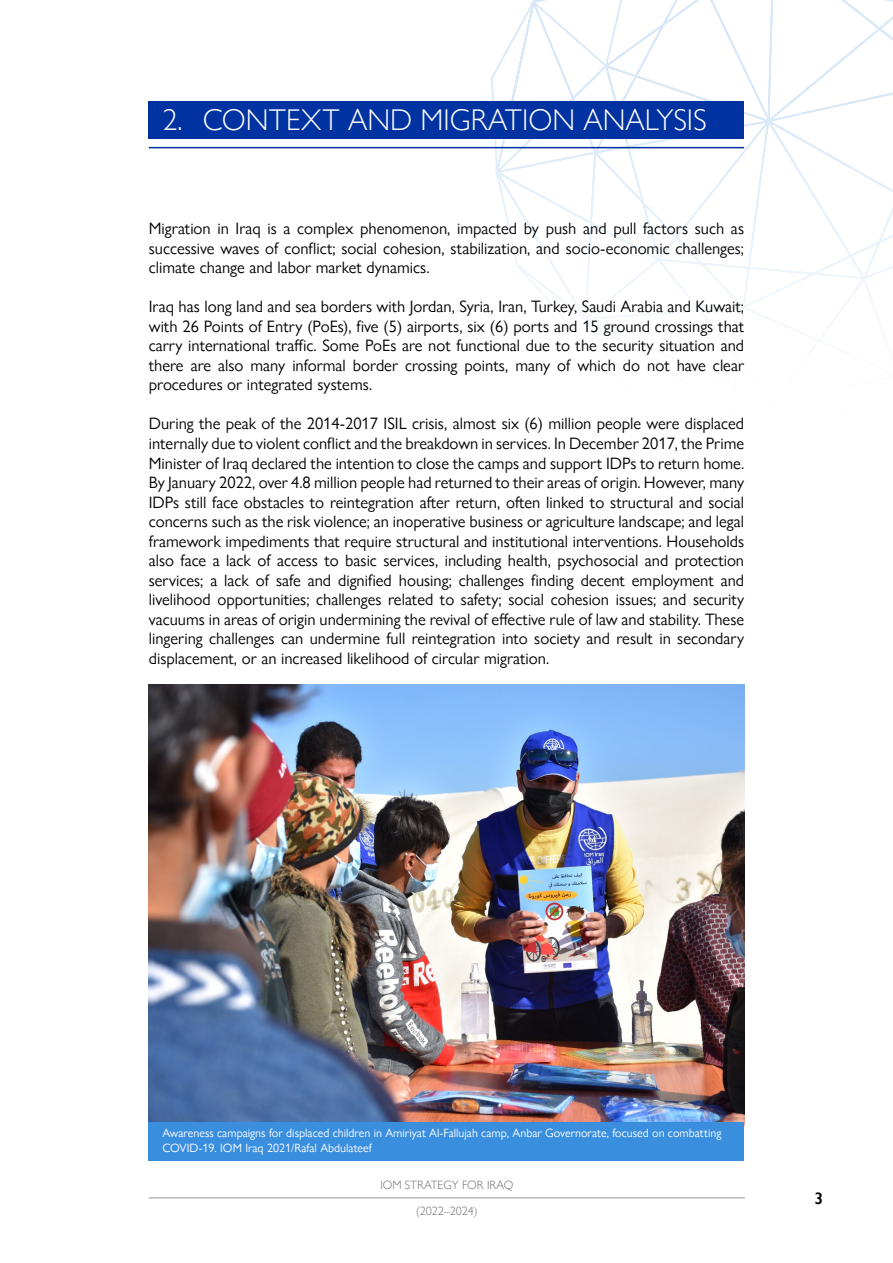
<style>
.page{position:relative;width:893px;height:1263px;background:#fff}
.page>*{position:absolute;margin:0;border:0;box-sizing:border-box;transform-origin:0 0}
.t1{font:300 30px "Gill Sans Nova";color:#fff}
.t2{font:16.5px/19.5px "Gill Sans Nova";color:#000;text-align:justify}
.t3{font:600 16.5px "Gill Sans Nova";color:#000}
.t4{font:12px/14.4px "Gill Sans Nova";color:#fff}
.t5{font:300 12px "Gill Sans Nova";color:#6d6e71}
</style>
<div class="page">
<hr style="left:149px;top:1197px;width:596px;height:1px;background:#939598">
<svg style="left:490px;top:0;width:403px;height:319px"></svg>
<div style="left:149px;top:101px;width:595px;height:37px;background:#0033a1"></div>
<hr style="left:149px;top:147px;width:595px;height:1px;background:#0033a1">
<img style="left:149px;top:685px;width:595px;height:437px">
<div style="left:149px;top:1122px;width:595px;height:38px;background:#3a8ede"></div>
<h1 class="t1" style="left:162px;top:101px;width:546px">2. CONTEXT AND MIGRATION ANALYSIS</h1>
<p class="t2" style="left:149px;top:219px;width:597px">Migration in Iraq is a complex phenomenon, impacted by push and pull factors such as successive waves of conflict; social cohesion, stabilization, and socio-economic challenges; climate change and labor market dynamics.</p>
<p class="t2" style="left:149px;top:297px;width:597px">Iraq has long land and sea borders with Jordan, Syria, Iran, Turkey, Saudi Arabia and Kuwait; with 26 Points of Entry (PoEs), five (5) airports, six (6) ports and 15 ground crossings that carry international traffic. Some PoEs are not functional due to the security situation and there are also many informal border crossing points, many of which do not have clear procedures or integrated systems.</p>
<p class="t2" style="left:149px;top:414px;width:597px">During the peak of the 2014-2017 ISIL crisis, almost six (6) million people were displaced internally due to violent conflict and the breakdown in services. In December 2017, the Prime Minister of Iraq declared the intention to close the camps and support IDPs to return home.<br>By January 2022, over 4.8 million people had returned to their areas of origin. However, many IDPs still face obstacles to reintegration after return, often linked to structural and social concerns such as the risk violence; an inoperative business or agriculture landscape; and legal framework impediments that require structural and institutional interventions. Households also face a lack of access to basic services, including health, psychosocial and protection services; a lack of safe and dignified housing; challenges finding decent employment and livelihood opportunities; challenges related to safety; social cohesion issues; and security vacuums in areas of origin undermining the revival of effective rule of law and stability. These lingering challenges can undermine full reintegration into society and result in secondary displacement, or an increased likelihood of circular migration.</p>
<p class="t4" style="left:162px;top:1126px;width:560px">Awareness campaigns for displaced children in Amiriyat Al-Fallujah camp, Anbar Governorate, focused on combatting<br>COVID-19. IOM Iraq 2021/Rafal Abdulateef</p>
<p class="t5" style="left:380px;top:1177px;width:135px">IOM STRATEGY FOR IRAQ</p>
<p class="t5" style="left:416px;top:1204px;width:63px">(2022–2024)</p>
<p class="t3" style="left:815px;top:1188px;width:10px">3</p>
</div>
